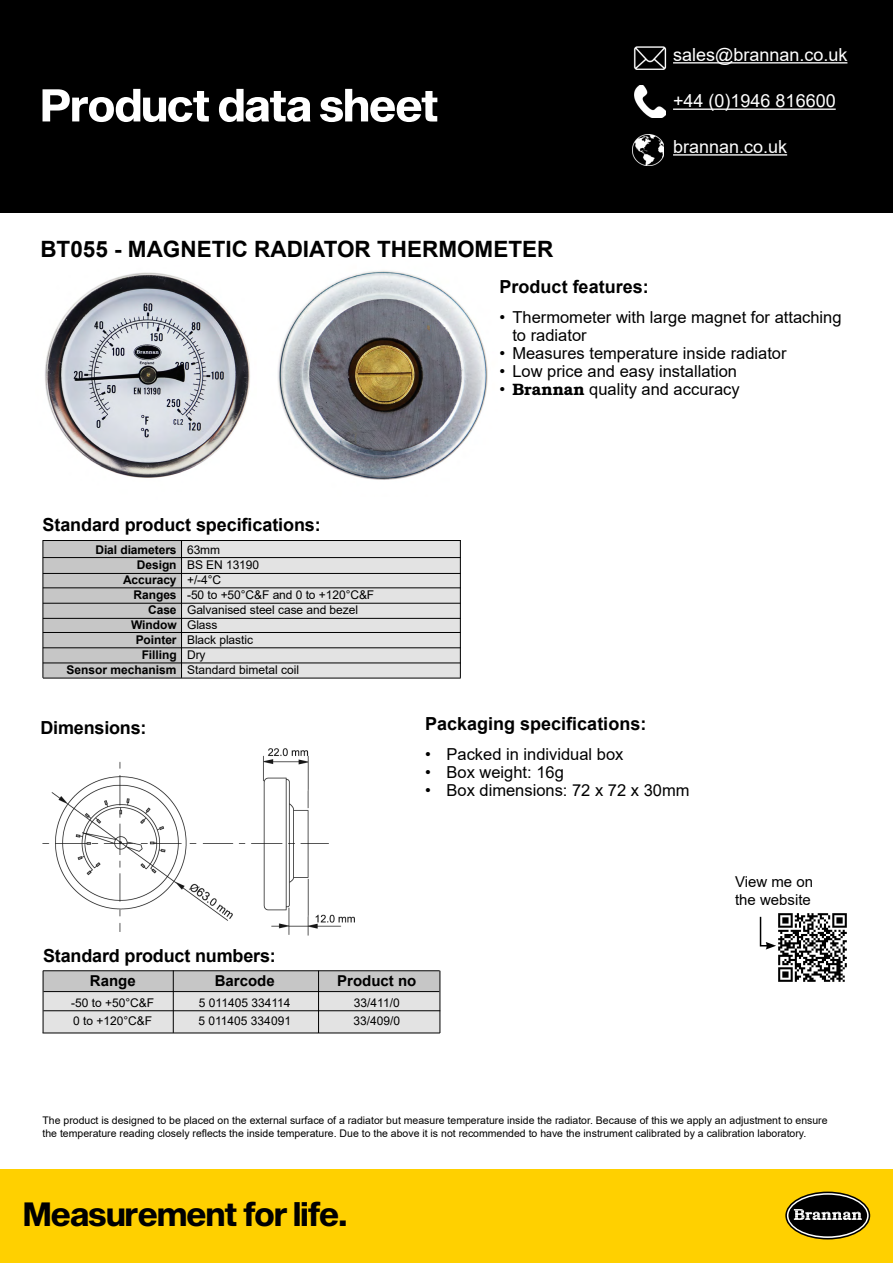
<style>
.page{position:relative;width:893px;height:1263px;background:#fff}
.page>*{position:absolute;margin:0;border:0;box-sizing:border-box;transform-origin:0 0}
.t1{font:33px "Sequel Sans Bold Disp";color:#000}
.t2{font:700 22.5px "Arial";color:#000}
.t3{font:700 18px "Arial";letter-spacing:-.005em;color:#000}
.t4{font:18px "Arial";color:#fff}
.t5{font:16.5px/18px "Arial";color:#000}
.t6{font:700 15px "Arial";color:#000}
.t7{font:15px/18px "Arial";color:#000}
.t8{font:12px "Arial";letter-spacing:-.005em;color:#000}
.t9{font:700 12px "Arial";letter-spacing:-.005em;color:#000}
.t10{font:10.5px/12.6px "Arial";color:#000}
.s1{font-family:"Bookman";font-weight:600}
.s2{font-weight:400}
.s3{font-weight:700}
</style>
<div class="page">
<div style="left:0;top:0;width:893px;height:213px;background:#000"></div>
<div style="left:0;top:1169px;width:893px;height:94px;background:#ffd000"></div>
<svg style="left:786px;top:1192px;width:83px;height:47px"></svg>
<div style="left:785px;top:1191px;width:85px;height:48px;border:2px solid #000;border-radius:50%"></div>
<div style="left:788px;top:1195px;width:79px;height:41px;background:#000;border-radius:50%"></div>
<svg style="left:794px;top:1209px;width:68px;height:11px"></svg>
<img style="left:633px;top:47px;width:34px;height:22px">
<hr style="left:673px;top:62px;width:174px;height:2px;background:#fff">
<img style="left:635px;top:86px;width:30px;height:32px">
<hr style="left:673px;top:109px;width:163px;height:1px;background:#fff">
<img style="left:633px;top:134px;width:31px;height:32px">
<hr style="left:673px;top:154px;width:114px;height:2px;background:#fff">
<svg style="left:43px;top:89px;width:394px;height:33px"></svg>
<img style="left:45px;top:272px;width:205px;height:206px">
<img style="left:278px;top:271px;width:210px;height:209px">
<div style="left:136px;top:540px;width:325px;height:138px;background:#e3e3e3"></div>
<div style="left:43px;top:541px;width:139px;height:137px;background:#c6c6c6"></div>
<hr style="left:43px;top:540px;width:418px;height:1px;background:#000">
<hr style="left:43px;top:557px;width:418px;height:1px;background:#000">
<hr style="left:43px;top:573px;width:418px;height:1px;background:#000">
<hr style="left:43px;top:603px;width:418px;height:1px;background:#000">
<hr style="left:43px;top:587px;width:418px;height:1px;background:#000">
<hr style="left:43px;top:662px;width:418px;height:1px;background:#000">
<hr style="left:43px;top:678px;width:418px;height:1px;background:#000">
<hr style="left:43px;top:540px;width:1px;height:138px;background:#000">
<hr style="left:181px;top:540px;width:1px;height:138px;background:#000">
<hr style="left:460px;top:540px;width:1px;height:138px;background:#000">
<hr style="left:43px;top:647px;width:418px;height:1px;background:#000">
<hr style="left:43px;top:632px;width:418px;height:1px;background:#000">
<hr style="left:43px;top:618px;width:418px;height:1px;background:#000">
<img style="left:43px;top:748px;width:312px;height:188px">
<img style="left:778px;top:913px;width:69px;height:69px">
<svg style="left:759px;top:916px;width:17px;height:33px"></svg>
<div style="left:43px;top:987px;width:397px;height:46px;background:#e3e3e3"></div>
<div style="left:43px;top:971px;width:397px;height:20px;background:#c6c6c6"></div>
<hr style="left:173px;top:970px;width:1px;height:63px;background:#000">
<hr style="left:43px;top:970px;width:397px;height:1px;background:#000">
<hr style="left:440px;top:971px;width:1px;height:62px;background:#000">
<hr style="left:43px;top:971px;width:1px;height:62px;background:#000">
<hr style="left:44px;top:991px;width:395px;height:1px;background:#000">
<hr style="left:43px;top:1010px;width:397px;height:1px;background:#000">
<hr style="left:43px;top:1032px;width:397px;height:1px;background:#000">
<hr style="left:318px;top:971px;width:1px;height:62px;background:#000">
<h2 class="t2" style="left:40px;top:233px;width:514px">BT055 - MAGNETIC RADIATOR THERMOMETER</h2>
<h3 class="t4" style="left:673px;top:42px;width:176px">sales@brannan.co.uk</h3>
<h3 class="t4" style="left:673px;top:89px;width:164px">+44 (0)1946 816600</h3>
<h3 class="t4" style="left:673px;top:134px;width:116px">brannan.co.uk</h3>
<h3 class="t3" style="left:500px;top:274px;width:151px">Product features:</h3>
<h3 class="t5" style="left:512px;top:308px;width:331px;text-indent:-13px">• Thermometer with large magnet for attaching to radiator</h3>
<h3 class="t5" style="left:500px;top:344px;width:288px">• Measures temperature inside radiator</h3>
<h3 class="t5" style="left:500px;top:362px;width:239px">• Low price and easy installation</h3>
<h3 class="t5" style="left:500px;top:380px;width:242px">• <span class="s1">Brannan</span> quality and accuracy</h3>
<h3 class="t3" style="left:43px;top:512px;width:280px">Standard product specifications:</h3>
<p class="t9" style="left:95px;top:541px;width:126px">Dial diameters <span class="s2">63mm</span></p>
<p class="t8" style="left:137px;top:557px;width:124px"><span class="s3">Design</span> BS EN 13190</p>
<p class="t9" style="left:123px;top:571px;width:100px">Accuracy <span class="s2">+/-4°C</span></p>
<p class="t8" style="left:134px;top:587px;width:242px"><span class="s3">Ranges</span> -50 to +50°C&amp;F and 0 to +120°C&amp;F</p>
<p class="t8" style="left:148px;top:602px;width:211px"><span class="s3">Case</span> Galvanised steel case and bezel</p>
<p class="t9" style="left:131px;top:616px;width:88px">Window <span class="s2">Glass</span></p>
<p class="t8" style="left:136px;top:632px;width:119px"><span class="s3">Pointer</span> Black plastic</p>
<p class="t9" style="left:142px;top:646px;width:65px">Filling <span class="s2">Dry</span></p>
<p class="t8" style="left:67px;top:662px;width:234px"><span class="s3">Sensor mechanism</span> Standard bimetal coil</p>
<h3 class="t3" style="left:40px;top:715px;width:108px">Dimensions:</h3>
<h3 class="t3" style="left:425px;top:711px;width:223px">Packaging specifications:</h3>
<h3 class="t5" style="left:425px;top:745px;width:200px">• Packed in individual box</h3>
<h3 class="t5" style="left:425px;top:763px;width:140px">• Box weight: 16g</h3>
<h3 class="t5" style="left:425px;top:781px;width:266px">• Box dimensions: 72 x 72 x 30mm</h3>
<h3 class="t3" style="left:43px;top:942px;width:234px">Standard product numbers:</h3>
<h3 class="t6" style="left:90px;top:970px;width:47px">Range</h3>
<h3 class="t6" style="left:215px;top:970px;width:62px">Barcode</h3>
<h3 class="t6" style="left:337px;top:970px;width:81px">Product no</h3>
<p class="t8" style="left:71px;top:995px;width:85px">-50 to +50°C&amp;F</p>
<p class="t8" style="left:199px;top:995px;width:93px">5 011405 334114</p>
<p class="t8" style="left:354px;top:995px;width:47px">33/411/0</p>
<p class="t8" style="left:73px;top:1013px;width:81px">0 to +120°C&amp;F</p>
<p class="t8" style="left:198px;top:1013px;width:94px">5 011405 334091</p>
<p class="t8" style="left:353px;top:1013px;width:48px">33/409/0</p>
<h3 class="t7" style="left:735px;top:872px;width:80px">View me on the website</h3>
<p class="t10" style="left:43px;top:1114px;width:787px">The product is designed to be placed on the external surface of a radiator but measure temperature inside the radiator. Because of this we apply an adjustment to ensure the temperature reading closely reflects the inside temperature. Due to the above it is not recommended to have the instrument calibrated by a calibration laboratory.</p>
<h1 class="t1" style="left:24px;top:1191px;width:325px">Measurement for life.</h1>
</div>
